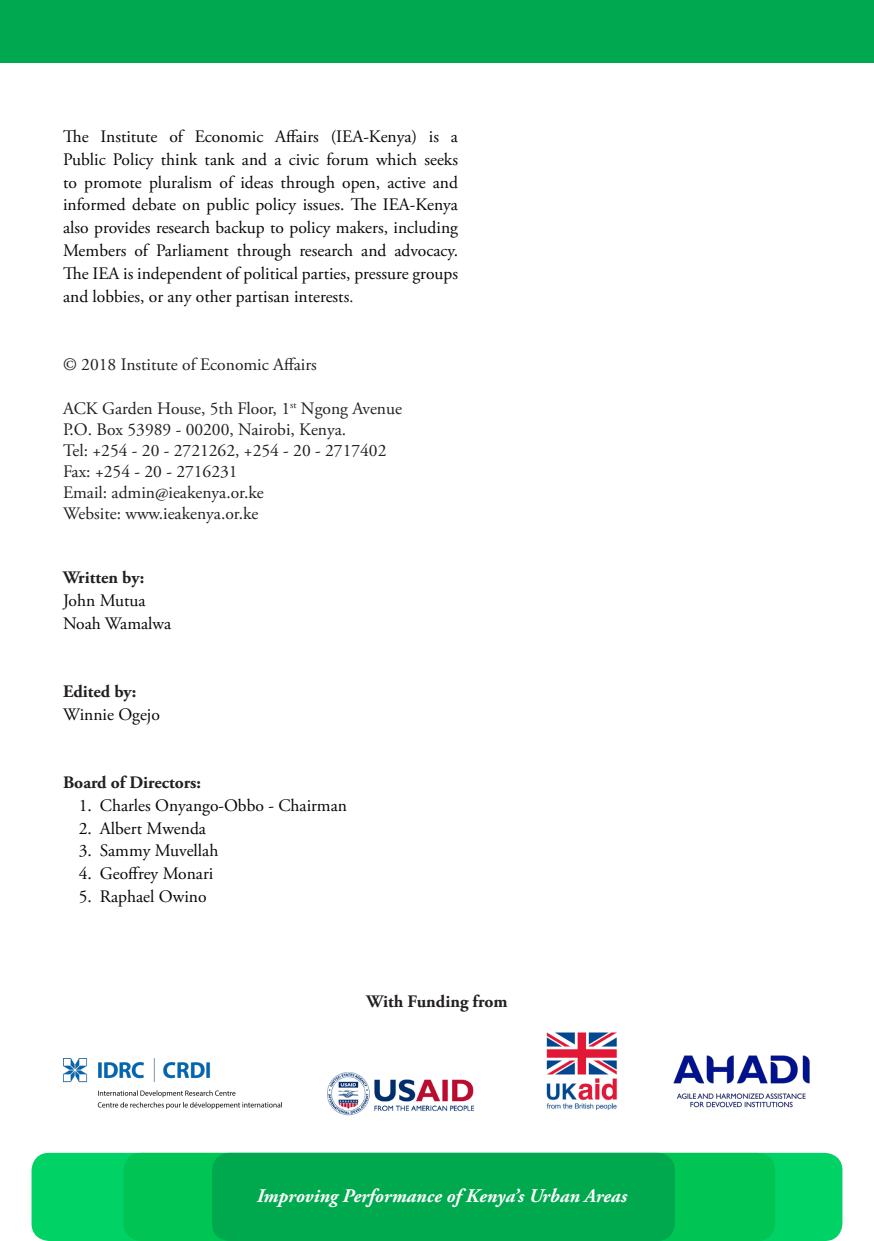
<style>
.page{position:relative;width:874px;height:1241px;background:#fff}
.page>*{position:absolute;margin:0;border:0;box-sizing:border-box;transform-origin:0 0}
.t1{font:italic 700 19.25px "Adobe Garamond Pro";color:#fff}
.t2{font:17.5px/22.8px "Adobe Garamond Pro";color:#060709;text-align:justify}
.t3{font:17.5px "Adobe Garamond Pro";color:#231f20}
.t4{font:700 17.5px "Adobe Garamond Pro";color:#231f20}
.s1{font-size:15.75px}
</style>
<div class="page">
<div style="left:32px;top:1152px;width:810px;height:88px;background:#00d266;border-radius:18px"></div>
<div style="left:123px;top:1152px;width:651px;height:88px;background:#00c555;border-radius:18px"></div>
<div style="left:212px;top:1152px;width:462px;height:88px;background:#00a94e;border-radius:18px"></div>
<div style="left:0;top:0;width:873px;height:62px;background:#00a94f"></div>
<img style="left:63px;top:1058px;width:218px;height:50px">
<img style="left:673px;top:1055px;width:137px;height:52px">
<img style="left:327px;top:1072px;width:148px;height:44px">
<img style="left:546px;top:1032px;width:71px;height:79px">
<p class="t2" style="left:63px;top:126px;width:396px">The Institute of Economic Affairs (IEA-Kenya) is a Public Policy think tank and a civic forum which seeks to promote pluralism of ideas through open, active and informed debate on public policy issues. The IEA-Kenya also provides research backup to policy makers, including Members of Parliament through research and advocacy.<br>The IEA is independent of political parties, pressure groups and lobbies, or any other partisan interests<span class="s1">.</span></p>
<p class="t3" style="left:63px;top:354px;width:255px">© 2018 Institute of Economic Affairs</p>
<p class="t3" style="left:63px;top:397px;width:340px">ACK Garden House, 5th Floor, 1<sup>st</sup> Ngong Avenue</p>
<p class="t3" style="left:63px;top:418px;width:284px">P.O. Box 53989 - 00200, Nairobi, Kenya.</p>
<p class="t3" style="left:63px;top:439px;width:325px">Tel: +254 - 20 - 2721262, +254 - 20 - 2717402</p>
<p class="t3" style="left:63px;top:460px;width:176px">Fax: +254 - 20 - 2716231</p>
<p class="t3" style="left:63px;top:481px;width:202px">Email: admin@ieakenya.or.ke</p>
<p class="t3" style="left:63px;top:502px;width:197px">Website: www.ieakenya.or.ke</p>
<p class="t4" style="left:63px;top:567px;width:83px">Written by:</p>
<p class="t2" style="left:63px;top:589px;width:84px">John Mutua</p>
<p class="t2" style="left:63px;top:612px;width:109px">Noah Wamalwa</p>
<p class="t4" style="left:63px;top:681px;width:75px">Edited by:</p>
<p class="t2" style="left:63px;top:703px;width:98px">Winnie Ogejo</p>
<p class="t4" style="left:63px;top:772px;width:139px">Board of Directors:</p>
<p class="t2" style="left:79px;top:794px;width:269px">1. Charles Onyango-Obbo - Chairman</p>
<p class="t2" style="left:79px;top:817px;width:129px">2. Albert Mwenda</p>
<p class="t2" style="left:79px;top:839px;width:141px">3. Sammy Muvellah</p>
<p class="t2" style="left:79px;top:862px;width:136px">4. Geoffrey Monari</p>
<p class="t2" style="left:79px;top:885px;width:129px">5. Raphael Owino</p>
<p class="t4" style="left:366px;top:991px;width:143px">With Funding from</p>
<p class="t1" style="left:256px;top:1184px;width:371px">Improving Performance of Kenya’s Urban Areas</p>
</div>
